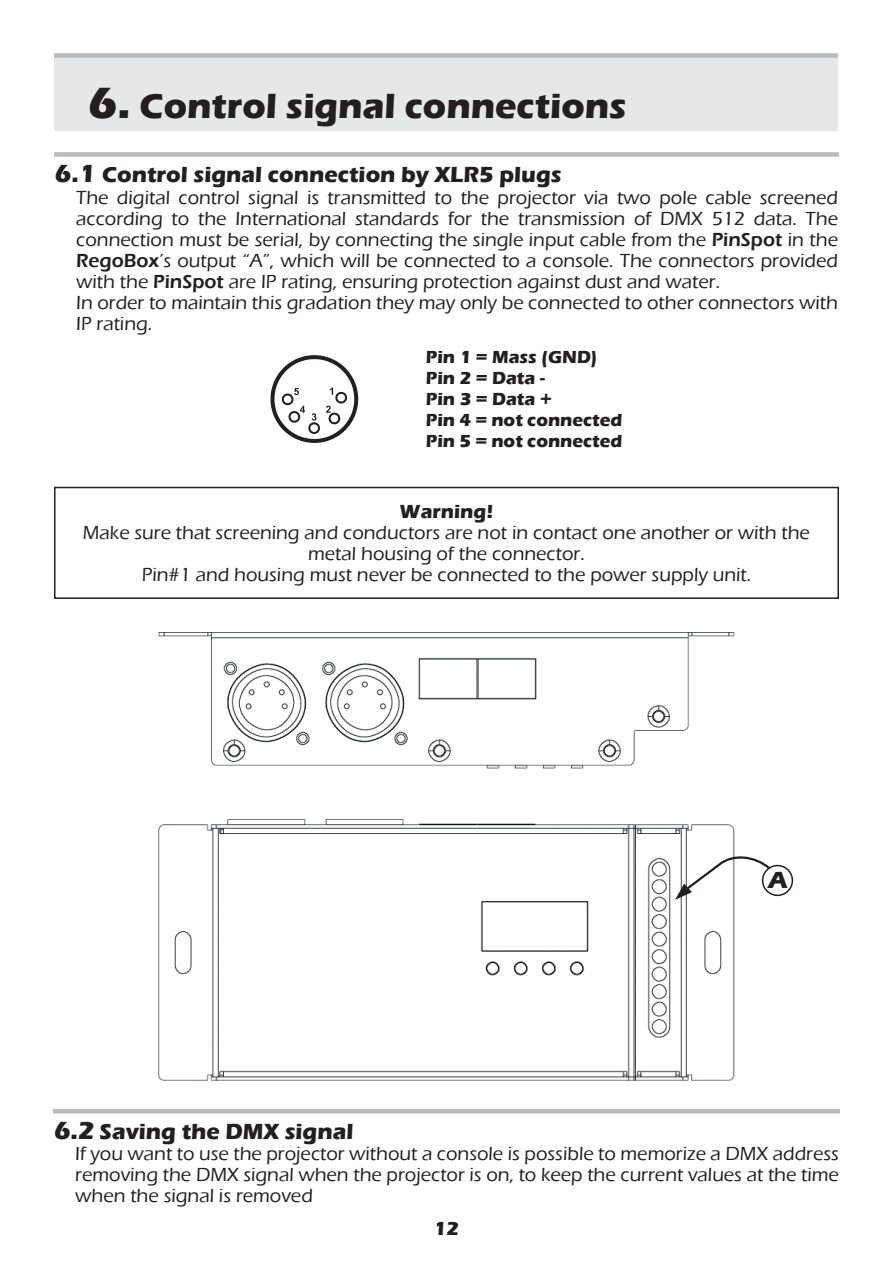
<style>
.page{position:relative;width:893px;height:1263px;background:#fff}
.page>*{position:absolute;margin:0;border:0;box-sizing:border-box;transform-origin:0 0}
.t1{font:700 36px "Eras ITC";color:#231f20}
.t2{font:700 24px "Eras ITC";color:#231f20}
.t3{font:700 22.5px "Eras ITC";color:#231f20}
.t4{font:500 19.5px/21px "Eras ITC";color:#231f20;text-align:justify}
.t5{font:700 19.5px "Eras ITC";color:#231f20}
.t6{font:700 18px/21px "Eras ITC";color:#231f20}
.s1{font-size:45px}
.s2{font-size:25.5px}
.s3{font-weight:600}
</style>
<div class="page">
<img style="left:159px;top:632px;width:575px;height:448px">
<svg style="left:271px;top:355px;width:87px;height:88px"></svg>
<div style="left:54px;top:53px;width:784px;height:78px;background:#e6e7e9"></div>
<div style="left:54px;top:53px;width:784px;height:5px;background:#babbbe"></div>
<div style="left:54px;top:152px;width:785px;height:5px;background:#babbbe"></div>
<hr style="left:53px;top:1109px;width:787px;height:4px;background:#babbbe">
<div style="left:54px;top:487px;width:785px;height:112px;border:2px solid #231f20"></div>
<div style="left:762px;top:865px;width:31px;height:31px;border:2px solid #231f20;border-radius:50%"></div>
<svg style="left:675px;top:854px;width:98px;height:46px"></svg>
<h1 class="t1" style="left:88px;top:86px;width:540px"><span class="s1">6.</span> Control signal connections</h1>
<p class="t3" style="left:55px;top:161px;width:508px"><span class="s2">6.1</span> Control signal connection by XLR5 plugs</p>
<p class="t4" style="left:76px;top:187px;width:763px;text-align:left">The digital control signal is transmitted to the projector via two pole cable screened according to the International standards for the transmission of DMX 512 data. The connection must be serial, by connecting the single input cable from the <span class="s3">PinSpot</span> in the <span class="s3">RegoBox</span>’s output “A”, which will be connected to a console. The connectors provided with the <span class="s3">PinSpot</span> are IP rating, ensuring protection against dust and water.<br>In order to maintain this gradation they may only be connected to other connectors with IP rating.</p>
<p class="t6" style="left:426px;top:347px;width:198px">Pin 1 = Mass (GND)<br>Pin 2 = Data -<br>Pin 3 = Data +<br>Pin 4 = not connected<br>Pin 5 = not connected</p>
<p class="t5" style="left:400px;top:500px;width:95px">Warning!</p>
<p class="t4" style="left:83px;top:522px;width:728px;text-align:center">Make sure that screening and conductors are not in contact one another or with the metal housing of the connector.<br>Pin#1 and housing must never be connected to the power supply unit.</p>
<p class="t2" style="left:768px;top:867px;width:21px">A</p>
<p class="t3" style="left:54px;top:1118px;width:301px"><span class="s2">6.2</span> Saving the DMX signal</p>
<p class="t4" style="left:75px;top:1143px;width:765px">If you want to use the projector without a console is possible to memorize a DMX address removing the DMX signal when the projector is on, to keep the current values at the time when the signal is removed</p>
<p class="t5" style="left:434px;top:1217px;width:27px">12</p>
</div>
